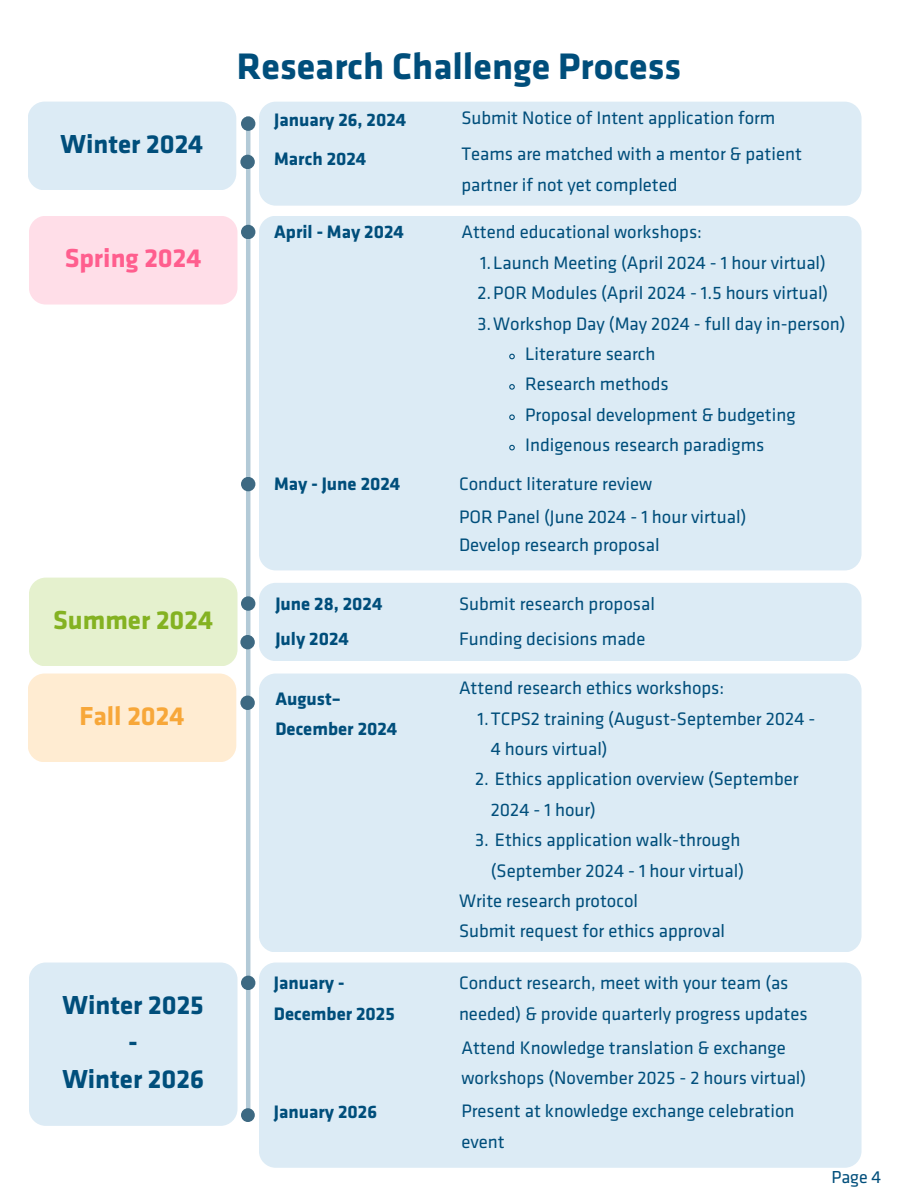
<style>
.page{position:relative;width:918px;height:1188px;background:#fff}
.page>*{position:absolute;margin:0;border:0;box-sizing:border-box;transform-origin:0 0}
.t1{font:700 38.25px "Klavika Basic";color:#004e7b}
.t2{font:700 27px/37.2px "Klavika Basic";color:#004e7b;text-align:center}
.t3{font:700 27px "Klavika Basic";color:#ff5e8e}
.t4{font:700 27px "Klavika Basic";color:#84b222}
.t5{font:700 27px "Klavika Basic";color:#f7a739}
.t6{font:18.75px/30.3px "Klavika Basic";color:#004e7b}
.t7{font:700 18.75px/30.3px "Klavika Basic";color:#004e7b}
.t8{font:18px "Klavika Basic";color:#004e7b}
</style>
<div class="page">
<div style="left:259px;top:102px;width:602px;height:104px;background:#dcebf5;border-radius:17px"></div>
<div style="left:28px;top:102px;width:208px;height:88px;background:#dcebf5;border-radius:17px"></div>
<div style="left:259px;top:216px;width:603px;height:354px;background:#dcebf5;border-radius:17px"></div>
<div style="left:29px;top:216px;width:209px;height:89px;background:#ffdee8;border-radius:17px"></div>
<div style="left:259px;top:583px;width:602px;height:78px;background:#dcebf5;border-radius:17px"></div>
<div style="left:29px;top:578px;width:209px;height:88px;background:#e5f1ce;border-radius:17px"></div>
<div style="left:28px;top:674px;width:208px;height:88px;background:#ffecd2;border-radius:17px"></div>
<div style="left:259px;top:963px;width:603px;height:205px;background:#dcebf5;border-radius:17px"></div>
<div style="left:29px;top:963px;width:209px;height:163px;background:#dcebf5;border-radius:17px"></div>
<hr style="left:246px;top:116px;width:4px;height:1001px;background:#b3cad7">
<div style="left:241px;top:225px;width:14px;height:14px;background:#3d6982;border-radius:50%"></div>
<svg style="left:509px;top:353px;width:6px;height:7px"></svg>
<svg style="left:509px;top:384px;width:6px;height:6px"></svg>
<svg style="left:509px;top:414px;width:6px;height:6px"></svg>
<svg style="left:509px;top:444px;width:6px;height:7px"></svg>
<div style="left:259px;top:674px;width:602px;height:278px;background:#dcebf5;border-radius:17px"></div>
<div style="left:240px;top:155px;width:15px;height:14px;background:#3d6982;border-radius:50%"></div>
<div style="left:241px;top:116px;width:14px;height:15px;background:#3d6982;border-radius:50%"></div>
<div style="left:241px;top:477px;width:14px;height:14px;background:#3d6982;border-radius:50%"></div>
<div style="left:241px;top:596px;width:14px;height:15px;background:#3d6982;border-radius:50%"></div>
<div style="left:240px;top:635px;width:15px;height:14px;background:#3d6982;border-radius:50%"></div>
<div style="left:241px;top:1108px;width:14px;height:14px;background:#3d6982;border-radius:50%"></div>
<div style="left:240px;top:696px;width:15px;height:14px;background:#3d6982;border-radius:50%"></div>
<div style="left:241px;top:976px;width:14px;height:14px;background:#3d6982;border-radius:50%"></div>
<h3 class="t2" style="left:61px;top:128px;width:144px">Winter 2024</h3>
<p class="t3" style="left:65px;top:247px;width:138px">Spring 2024</p>
<h3 class="t4" style="left:53px;top:609px;width:162px">Summer 2024</h3>
<p class="t5" style="left:79px;top:705px;width:107px">Fall 2024</p>
<h3 class="t2" style="left:62px;top:988px;width:143px">Winter 2025 -<br>Winter 2026</h3>
<p class="t1" style="left:237px;top:50px;width:446px">Research Challenge Process</p>
<p class="t7" style="left:274px;top:106px;width:134px">January 26, 2024</p>
<h3 class="t6" style="left:461px;top:105px;width:316px">Submit Notice of Intent application form</h3>
<p class="t6" style="left:461px;top:140px;width:342px">Teams are matched with a mentor &amp; patient partner if not yet completed</p>
<h3 class="t7" style="left:274px;top:145px;width:94px">March 2024</h3>
<h1 class="t7" style="left:274px;top:219px;width:131px">April - May 2024</h1>
<h2 class="t7" style="left:274px;top:471px;width:128px">May - June 2024</h2>
<h2 class="t7" style="left:275px;top:590px;width:109px">June 28, 2024</h2>
<h2 class="t7" style="left:275px;top:625px;width:75px">July 2024</h2>
<p class="t7" style="left:275px;top:685px;width:124px">August–<br>December 2024</p>
<h2 class="t7" style="left:274px;top:969px;width:122px">January -<br>December 2025</h2>
<h3 class="t7" style="left:274px;top:1098px;width:105px">January 2026</h3>
<p class="t6" style="left:461px;top:219px;width:242px">Attend educational workshops:</p>
<p class="t6" style="left:480px;top:249px;width:347px">1.Launch Meeting (April 2024 - 1 hour virtual)</p>
<p class="t6" style="left:477px;top:279px;width:352px">2.POR Modules (April 2024 - 1.5 hours virtual)</p>
<p class="t6" style="left:477px;top:310px;width:370px">3.Workshop Day (May 2024 - full day in-person)</p>
<p class="t6" style="left:525px;top:340px;width:132px">Literature search</p>
<p class="t6" style="left:525px;top:370px;width:145px">Research methods</p>
<p class="t6" style="left:525px;top:401px;width:272px">Proposal development &amp; budgeting</p>
<p class="t6" style="left:525px;top:431px;width:241px">Indigenous research paradigms</p>
<p class="t6" style="left:459px;top:471px;width:195px">Conduct literature review</p>
<p class="t6" style="left:459px;top:503px;width:289px">POR Panel (June 2024 - 1 hour virtual)</p>
<p class="t6" style="left:459px;top:531px;width:202px">Develop research proposal</p>
<h3 class="t6" style="left:459px;top:590px;width:197px">Submit research proposal</h3>
<p class="t6" style="left:459px;top:625px;width:188px">Funding decisions made</p>
<h3 class="t6" style="left:459px;top:674px;width:267px">Attend research ethics workshops:</h3>
<p class="t6" style="left:491px;top:705px;width:326px;text-indent:-13px">1.TCPS2 training (August-September 2024 -<br>4 hours virtual)</p>
<p class="t6" style="left:491px;top:766px;width:309px;text-indent:-16px">2. Ethics application overview (September<br>2024 - 1 hour)</p>
<p class="t6" style="left:475px;top:826px;width:271px;text-align:right">3. Ethics application walk-through (September 2024 - 1 hour virtual)</p>
<p class="t6" style="left:459px;top:887px;width:181px">Write research protocol</p>
<p class="t6" style="left:459px;top:917px;width:268px">Submit request for ethics approval</p>
<h3 class="t6" style="left:459px;top:969px;width:350px">Conduct research, meet with your team (as needed) &amp; provide quarterly progress updates</h3>
<p class="t6" style="left:461px;top:1034px;width:346px">Attend Knowledge translation &amp; exchange workshops (November 2025 - 2 hours virtual)</p>
<h2 class="t6" style="left:461px;top:1097px;width:335px">Present at knowledge exchange celebration event</h2>
<p class="t8" style="left:831px;top:1169px;width:51px">Page 4</p>
</div>
